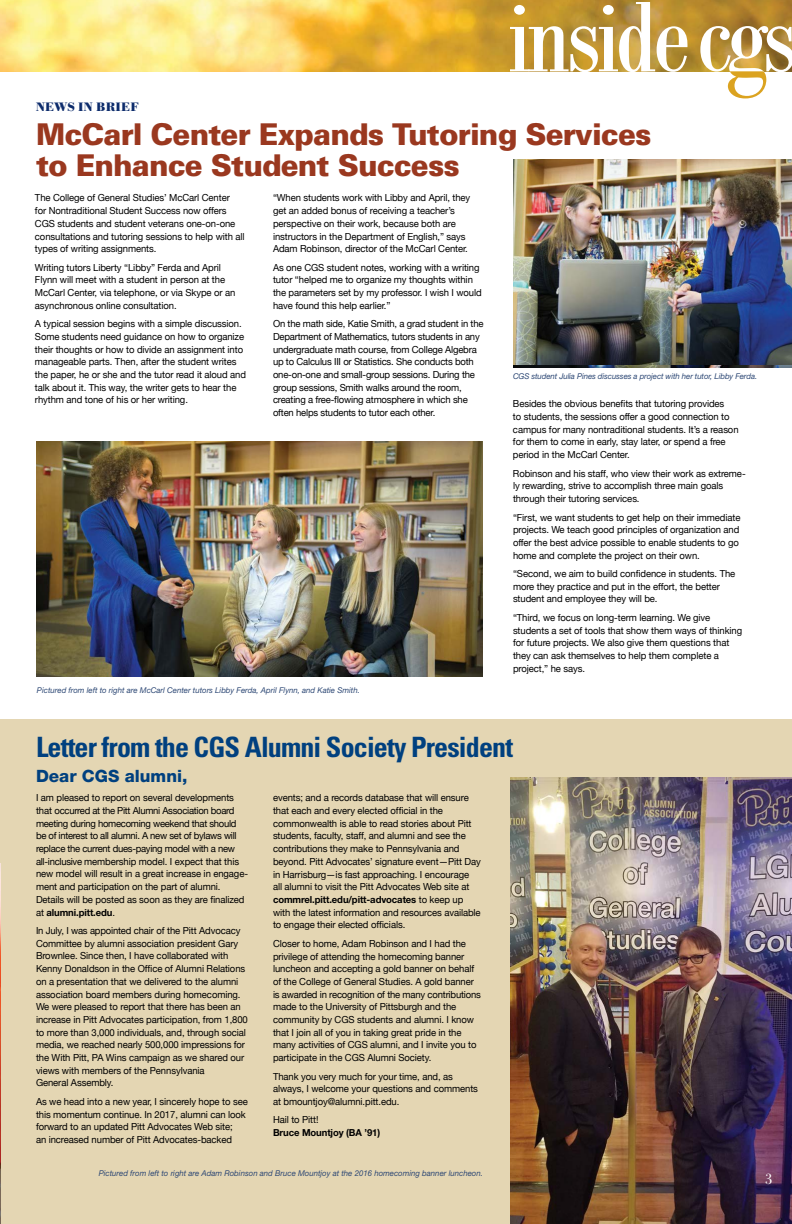
<style>
.page{position:relative;width:792px;height:1224px;background:#fff}
.page>*{position:absolute;margin:0;border:0;box-sizing:border-box;transform-origin:0 0}
.t1{font:900 30px/31px "Univers";letter-spacing:-.03em;color:#9a381f}
.t2{font:700 condensed 28px "Univers";letter-spacing:-.03em;color:#00407f}
.t3{font:800 17px "Helvetica Neue";color:#00407f}
.t4{font:300 15px "Bodoni BE";color:#fff}
.t5{font:12px "Bodoni BE Bold Os F";letter-spacing:.075em;color:#0d2c6c}
.t6{font:9.7px/12.7px "Helvetica Neue";letter-spacing:-.01em;color:#000}
.t7{font:700 9.7px "Helvetica Neue";letter-spacing:-.01em;color:#000}
.t8{font:italic 8px "Helvetica Neue";color:#2c4774}
.s1{font-weight:700}
</style>
<div class="page">
<div style="left:0;top:719px;width:792px;height:505px;background:#e4d6b3"></div>
<img style="left:510px;top:778px;width:282px;height:446px">
<img style="left:0;top:863px;width:1px;height:361px">
<img style="left:0;top:0;width:792px;height:71px">
<svg style="left:510px;top:2px;width:282px;height:96px"></svg>
<img style="left:37px;top:441px;width:445px;height:235px">
<img style="left:513px;top:160px;width:279px;height:204px">
<p class="t5" style="left:36px;top:100px;width:104px">NEWS IN BRIEF</p>
<h1 class="t1" style="left:36px;top:118px;width:617px">McCarl Center Expands Tutoring Services to Enhance Student Success</h1>
<p class="t6" style="left:273px;top:192px;width:199px">“When students work with Libby and April, they get an added bonus of receiving a teacher’s perspective on their work, because both are instructors in the Department of English,” says Adam Robinson, director of the McCarl Center.</p>
<p class="t6" style="left:273px;top:261px;width:210px">As one CGS student notes, working with a writing tutor “helped me to organize my thoughts within the parameters set by my professor. I wish I would have found this help earlier.”</p>
<p class="t6" style="left:273px;top:317px;width:212px">On the math side, Katie Smith, a grad student in the Department of Mathematics, tutors students in any undergraduate math course, from College Algebra up to Calculus III or Statistics. She conducts both one-on-one and small-group sessions. During the group sessions, Smith walks around the room, creating a free-flowing atmosphere in which she often helps students to tutor each other.</p>
<p class="t6" style="left:35px;top:192px;width:211px">The College of General Studies’ McCarl Center<br>for Nontraditional Student Success now offers CGS students and student veterans one-on-one consultations and tutoring sessions to help with all types of writing assignments.</p>
<p class="t6" style="left:35px;top:261px;width:202px">Writing tutors Liberty “Libby” Ferda and April Flynn will meet with a student in person at the McCarl Center, via telephone, or via Skype or an asynchronous online consultation.</p>
<p class="t6" style="left:35px;top:317px;width:213px">A typical session begins with a simple discussion.<br>Some students need guidance on how to organize their thoughts or how to divide an assignment into manageable parts. Then, after the student writes the paper, he or she and the tutor read it aloud and talk about it. This way, the writer gets to hear the rhythm and tone of his or her writing.</p>
<p class="t8" style="left:513px;top:371px;width:246px">CGS student Julia Pines discusses a project with her tutor, Libby Ferda.</p>
<p class="t6" style="left:513px;top:397px;width:227px">Besides the obvious benefits that tutoring provides<br>to students, the sessions offer a good connection to campus for many nontraditional students. It’s a reason for them to come in early, stay later, or spend a free period in the McCarl Center.</p>
<p class="t6" style="left:513px;top:467px;width:234px">Robinson and his staff, who view their work as extreme&shy;ly rewarding, strive to accomplish three main goals through their tutoring services.</p>
<p class="t6" style="left:513px;top:511px;width:229px">“First, we want students to get help on their immediate projects. We teach good principles of organization and offer the best advice possible to enable students to go home and complete the project on their own.</p>
<p class="t6" style="left:513px;top:567px;width:224px">“Second, we aim to build confidence in students. The more they practice and put in the effort, the better student and employee they will be.</p>
<p class="t6" style="left:513px;top:611px;width:231px">“Third, we focus on long-term learning. We give students a set of tools that show them ways of thinking for future projects. We also give them questions that they can ask themselves to help them complete a project,” he says.</p>
<p class="t8" style="left:37px;top:685px;width:324px">Pictured from left to right are McCarl Center tutors Libby Ferda, April Flynn, and Katie Smith.</p>
<h2 class="t2" style="left:36px;top:730px;width:479px">Letter from the CGS Alumni Society President</h2>
<h3 class="t3" style="left:36px;top:766px;width:153px">Dear CGS alumni,</h3>
<p class="t6" style="left:36px;top:791px;width:214px">I am pleased to report on several developments that occurred at the Pitt Alumni Association board meeting during homecoming weekend that should be of interest to all alumni. A new set of bylaws will replace the current dues-paying model with a new all-inclusive membership model. I expect that this new model will result in a great increase in engage&shy;ment and participation on the part of alumni.<br>Details will be posted as soon as they are finalized at <span class="s1">alumni.pitt.edu</span>.</p>
<p class="t6" style="left:36px;top:924px;width:213px">In July, I was appointed chair of the Pitt Advocacy Committee by alumni association president Gary Brownlee. Since then, I have collaborated with Kenny Donaldson in the Office of Alumni Relations on a presentation that we delivered to the alumni association board members during homecoming.<br>We were pleased to report that there has been an increase in Pitt Advocates participation, from 1,800 to more than 3,000 individuals, and, through social media, we reached nearly 500,000 impressions for the With Pitt, PA Wins campaign as we shared our views with members of the Pennsylvania<br>General Assembly.</p>
<p class="t6" style="left:36px;top:1095px;width:213px">As we head into a new year, I sincerely hope to see this momentum continue. In 2017, alumni can look forward to an updated Pitt Advocates Web site;<br>an increased number of Pitt Advocates-backed</p>
<p class="t6" style="left:273px;top:791px;width:209px">events; and a records database that will ensure that each and every elected official in the commonwealth is able to read stories about Pitt students, faculty, staff, and alumni and see the contributions they make to Pennsylvania and beyond. Pitt Advocates’ signature event—Pitt Day in Harrisburg—is fast approaching. I encourage<br>all alumni to visit the Pitt Advocates Web site at <span class="s1">commrel.pitt.edu/pitt-advocates</span> to keep up with the latest information and resources available to engage their elected officials.</p>
<p class="t6" style="left:273px;top:937px;width:209px">Closer to home, Adam Robinson and I had the privilege of attending the homecoming banner luncheon and accepting a gold banner on behalf of the College of General Studies. A gold banner is awarded in recognition of the many contributions made to the University of Pittsburgh and the community by CGS students and alumni. I know that I join all of you in taking great pride in the many activities of CGS alumni, and I invite you to participate in the CGS Alumni Society.</p>
<p class="t6" style="left:273px;top:1070px;width:206px">Thank you very much for your time, and, as always, I welcome your questions and comments at bmountjoy@alumni.pitt.edu.</p>
<p class="t6" style="left:273px;top:1113px;width:47px">Hail to Pitt!</p>
<p class="t7" style="left:273px;top:1127px;width:109px">Bruce Mountjoy (BA ’91)</p>
<p class="t8" style="left:99px;top:1168px;width:386px">Pictured from left to right are Adam Robinson and Bruce Mountjoy at the 2016 homecoming banner luncheon.</p>
<h3 class="t4" style="left:765px;top:1170px;width:9px">3</h3>
</div>
